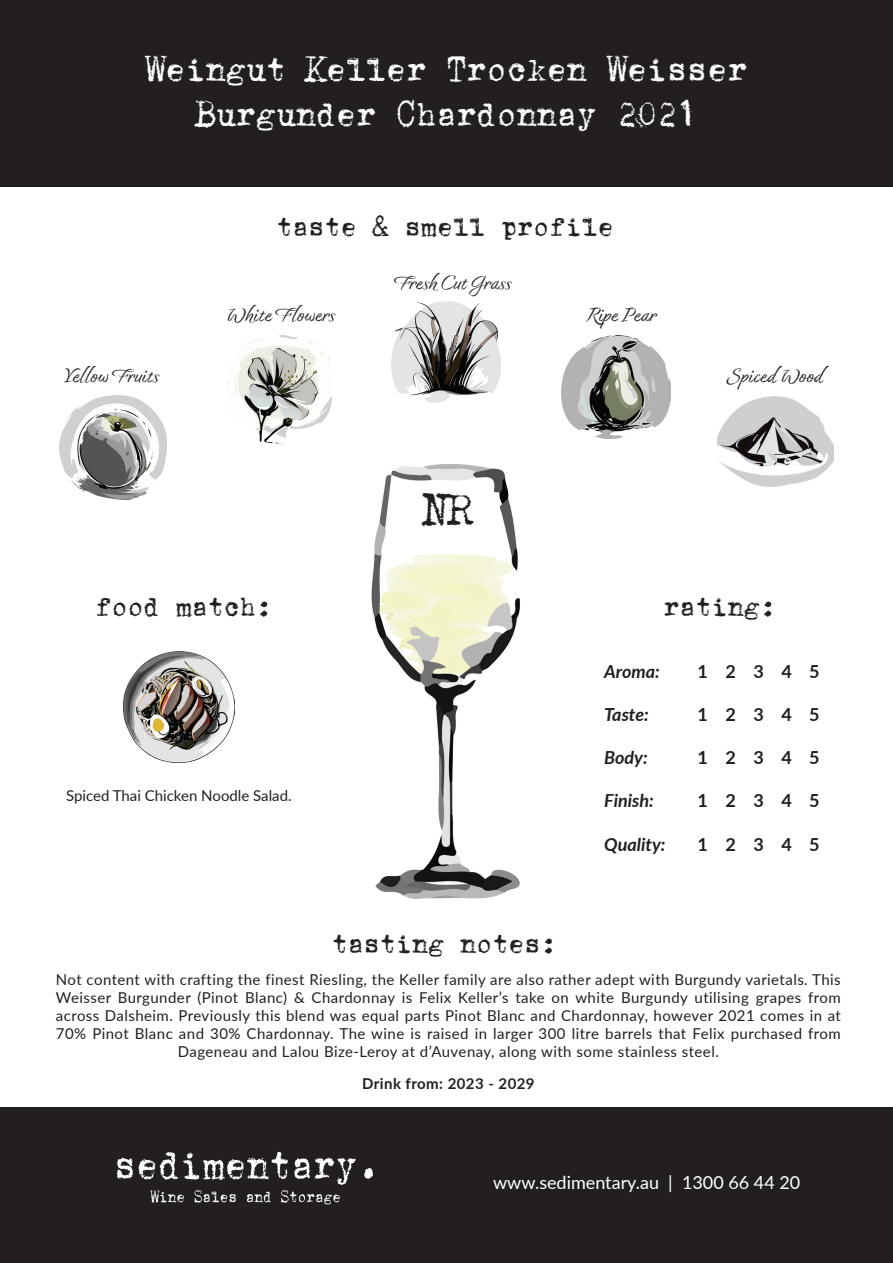
<style>
.page{position:relative;width:893px;height:1263px;background:#fff}
.page>*{position:absolute;margin:0;border:0;box-sizing:border-box;transform-origin:0 0}
.t1{font:45px "Underwood 1913 Normal";color:#231f20}
.t2{font:37.5px/45px "Underwood 1913 Normal";color:#fff;text-align:center}
.t3{font:30px "Underwood 1913 Normal";color:#231f20}
.t4{font:expanded 22.5px "Dream Big";color:#231f20}
.t5{font:italic 700 18px "Lato";color:#231f20}
.t6{font:18px "Lato";color:#fff}
.t7{font:700 18px "Lato";color:#231f20}
.t8{font:15px/18px "Lato";letter-spacing:.03em;color:#231f20;text-align:center}
.t9{font:15px "Lato";color:#231f20}
.t10{font:700 15px "Lato";letter-spacing:.03em;color:#231f20}
</style>
<div class="page">
<div style="left:0;top:0;width:893px;height:186px;background:#231f20"></div>
<div style="left:0;top:1107px;width:893px;height:156px;background:#231f20"></div>
<img style="left:371px;top:464px;width:149px;height:435px">
<img style="left:117px;top:1151px;width:256px;height:54px">
<img style="left:124px;top:651px;width:110px;height:111px">
<img style="left:59px;top:395px;width:107px;height:105px">
<img style="left:227px;top:335px;width:105px;height:108px">
<img style="left:392px;top:301px;width:109px;height:102px">
<img style="left:717px;top:397px;width:116px;height:90px">
<img style="left:562px;top:335px;width:109px;height:103px">
<h2 class="t2" style="left:146px;top:48px;width:603px">Weingut Keller Trocken Weisser<br>Burgunder Chardonnay 2021</h2>
<h3 class="t3" style="left:276px;top:211px;width:339px">taste &amp; smell profile</h3>
<h3 class="t4" style="left:64px;top:362px;width:96px">Yellow Fruits</h3>
<h3 class="t4" style="left:227px;top:300px;width:109px">White Flowers</h3>
<h3 class="t4" style="left:394px;top:269px;width:118px">Fresh Cut Grass</h3>
<h1 class="t1" style="left:424px;top:488px;width:50px">NR</h1>
<h3 class="t4" style="left:588px;top:300px;width:70px">Ripe Pear</h3>
<h3 class="t4" style="left:726px;top:362px;width:99px">Spiced Wood</h3>
<h3 class="t3" style="left:95px;top:592px;width:178px">food match:</h3>
<h3 class="t3" style="left:663px;top:592px;width:114px">rating:</h3>
<p class="t9" style="left:66px;top:785px;width:227px">Spiced Thai Chicken Noodle Salad.</p>
<h3 class="t3" style="left:332px;top:928px;width:226px">tasting notes:</h3>
<p class="t5" style="left:604px;top:658px;width:57px">Aroma:</p>
<p class="t5" style="left:604px;top:701px;width:46px">Taste:</p>
<p class="t5" style="left:604px;top:744px;width:45px">Body:</p>
<p class="t5" style="left:604px;top:788px;width:51px">Finish:</p>
<p class="t5" style="left:604px;top:831px;width:63px">Quality:</p>
<p class="t7" style="left:697px;top:658px;width:124px">1 2 3 4 5</p>
<p class="t7" style="left:697px;top:701px;width:124px">1 2 3 4 5</p>
<p class="t7" style="left:697px;top:744px;width:124px">1 2 3 4 5</p>
<p class="t7" style="left:697px;top:788px;width:124px">1 2 3 4 5</p>
<p class="t7" style="left:697px;top:831px;width:124px">1 2 3 4 5</p>
<p class="t8" style="left:56px;top:970px;width:786px">Not content with crafting the finest Riesling, the Keller family are also rather adept with Burgundy varietals. This Weisser Burgunder (Pinot Blanc) &amp; Chardonnay is Felix Keller’s take on white Burgundy utilising grapes from across Dalsheim. Previously this blend was equal parts Pinot Blanc and Chardonnay, however 2021 comes in at 70% Pinot Blanc and 30% Chardonnay. The wine is raised in larger 300 litre barrels that Felix purchased from Dageneau and Lalou Bize-Leroy at d’Auvenay, along with some stainless steel.</p>
<p class="t10" style="left:362px;top:1072px;width:174px">Drink from: 2023 - 2029</p>
<p class="t6" style="left:493px;top:1170px;width:309px">www.sedimentary.au | 1300 66 44 20</p>
</div>
